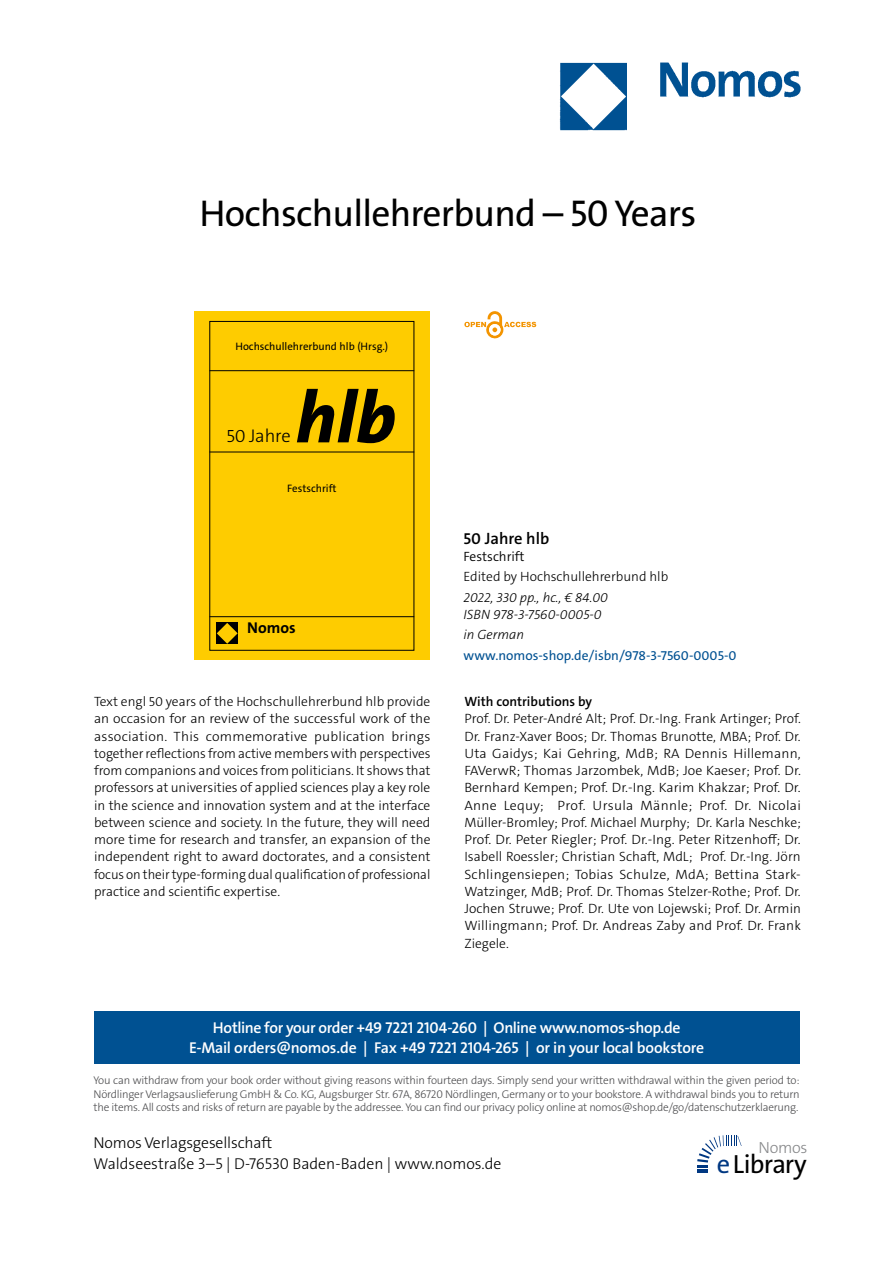
<style>
.page{position:relative;width:893px;height:1263px;background:#fff}
.page>*{position:absolute;margin:0;border:0;box-sizing:border-box;transform-origin:0 0}
.t1{font:italic 800 73.35px "The Sans C5";color:#000}
.t2{font:37.5px "The Sans Os F";letter-spacing:-.02em;color:#000}
.t3{font:26.4px "The Sans Os F";letter-spacing:-.03em;color:#000}
.t4{font:300 18.45px "The Sans C5";letter-spacing:-.01em;color:#000}
.t5{font:600 16.5px "The Sans C5";color:#000}
.t6{font:300 16.2px "The Sans Os F";letter-spacing:-.02em;color:#87888a}
.t7{font:600 15.75px/21px "The Sans Os F";letter-spacing:-.02em;color:#fff;text-align:center}
.t8{font:300 15.75px/21px "The Sans Os F";color:#000}
.t9{font:700 15.75px "The Sans C5";color:#000}
.t10{font:300 13.5px/17.2px "The Sans C5";color:#000;text-align:justify}
.t11{font:italic 300 13.5px/16.5px "The Sans C5";color:#000}
.t12{font:13.5px "The Sans C5";color:#005192}
.t13{font:600 13.5px "The Sans C5";color:#000}
.t14{font:300 13.5px "The Sans C5";color:#000}
.t15{font:300 11.25px/13.5px "The Sans Os F";letter-spacing:-.02em;color:#4b4b4d;text-align:justify}
.t16{font:10.8px "The Sans C5";color:#000}
.s1{color:#003882}
</style>
<div class="page">
<div style="left:94px;top:1011px;width:705px;height:52px;background:#005192"></div>
<svg style="left:697px;top:1135px;width:45px;height:38px"></svg>
<img style="left:559px;top:62px;width:242px;height:69px">
<div style="left:194px;top:311px;width:236px;height:349px;background:#fecc00"></div>
<hr style="left:209px;top:370px;width:205px;height:1px;background:#000">
<hr style="left:209px;top:452px;width:205px;height:1px;background:#000">
<hr style="left:209px;top:616px;width:205px;height:1px;background:#000">
<div style="left:216px;top:622px;width:22px;height:22px;background:#000"></div>
<svg style="left:217px;top:623px;width:21px;height:21px"></svg>
<svg style="left:464px;top:311px;width:72px;height:28px"></svg>
<h2 class="t2" style="left:200px;top:199px;width:498px">Hochschullehrerbund – 50 Years</h2>
<p class="t16" style="left:235px;top:340px;width:154px">Hochschullehrerbund hlb (Hrsg.)</p>
<h1 class="t1" style="left:296px;top:370px;width:102px">hlb</h1>
<h3 class="t4" style="left:226px;top:424px;width:66px">50 Jahre</h3>
<p class="t16" style="left:287px;top:482px;width:51px">Festschrift</p>
<p class="t9" style="left:247px;top:618px;width:50px">Nomos</p>
<p class="t5" style="left:463px;top:528px;width:87px">50 Jahre hlb</p>
<p class="t14" style="left:463px;top:547px;width:62px">Festschrift</p>
<p class="t10" style="left:463px;top:568px;width:206px">Edited by Hochschullehrerbund hlb</p>
<p class="t11" style="left:463px;top:589px;width:146px">2022, 330 pp., hc., € 84.00<br>ISBN 978-3-7560-0005-0</p>
<p class="t11" style="left:463px;top:627px;width:62px">in German</p>
<p class="t12" style="left:463px;top:647px;width:275px">www.nomos-shop.de/isbn/978-3-7560-0005-0</p>
<p class="t10" style="left:94px;top:693px;width:338px">Text engl 50 years of the Hochschullehrerbund hlb provide an occasion for an review of the successful work of the association. This commemorative publication brings together reflections from active members with perspectives from companions and voices from politicians. It shows that professors at universities of applied sciences play a key role in the science and innovation system and at the interface between science and society. In the future, they will need more time for research and transfer, an expansion of the independent right to award doctorates, and a consistent focus on their type-forming dual qualification of professional practice and scientific expertise.</p>
<p class="t13" style="left:464px;top:693px;width:129px">With contributions by</p>
<p class="t10" style="left:464px;top:710px;width:338px">Prof. Dr. Peter-André Alt; Prof. Dr.-Ing. Frank Artinger; Prof.<br>Dr. Franz-Xaver Boos; Dr. Thomas Brunotte, MBA; Prof. Dr.<br>Uta Gaidys; Kai Gehring, MdB; RA Dennis Hillemann, FAVerwR; Thomas Jarzombek, MdB; Joe Kaeser; Prof. Dr.<br>Bernhard Kempen; Prof. Dr.-Ing. Karim Khakzar; Prof. Dr.<br>Anne Lequy; Prof. Ursula Männle; Prof. Dr. Nicolai Müller-Bromley; Prof. Michael Murphy; Dr. Karla Neschke; Prof. Dr. Peter Riegler; Prof. Dr.-Ing. Peter Ritzenhoff; Dr.<br>Isabell Roessler; Christian Schaft, MdL; Prof. Dr.-Ing. Jörn Schlingensiepen; Tobias Schulze, MdA; Bettina Stark-Watzinger, MdB; Prof. Dr. Thomas Stelzer-Rothe; Prof. Dr.<br>Jochen Struwe; Prof. Dr. Ute von Lojewski; Prof. Dr. Armin Willingmann; Prof. Dr. Andreas Zaby and Prof. Dr. Frank Ziegele.</p>
<p class="t7" style="left:189px;top:1017px;width:517px">Hotline for your order +49 7221 2104-260 | Online www.nomos-shop.de<br>E-Mail orders@nomos.de | Fax +49 7221 2104-265 | or in your local bookstore</p>
<p class="t15" style="left:94px;top:1074px;width:708px">You can withdraw from your book order without giving reasons within fourteen days. Simply send your written withdrawal within the given period to:<br>Nördlinger Verlagsauslieferung GmbH &amp; Co. KG, Augsburger Str. 67A, 86720 Nördlingen, Germany or to your bookstore. A withdrawal binds you to return the items. All costs and risks of return are payable by the addressee. You can find our privacy policy online at nomos@shop.de/go/datenschutzerklaerung.</p>
<p class="t8" style="left:94px;top:1133px;width:409px">Nomos Verlagsgesellschaft<br>Waldseestraße 3–5 | D-76530 Baden-Baden | www.nomos.de</p>
<p class="t6" style="left:758px;top:1137px;width:51px">Nomos</p>
<h3 class="t3" style="left:717px;top:1153px;width:91px"><span class="s1">e</span>Library</h3>
</div>
